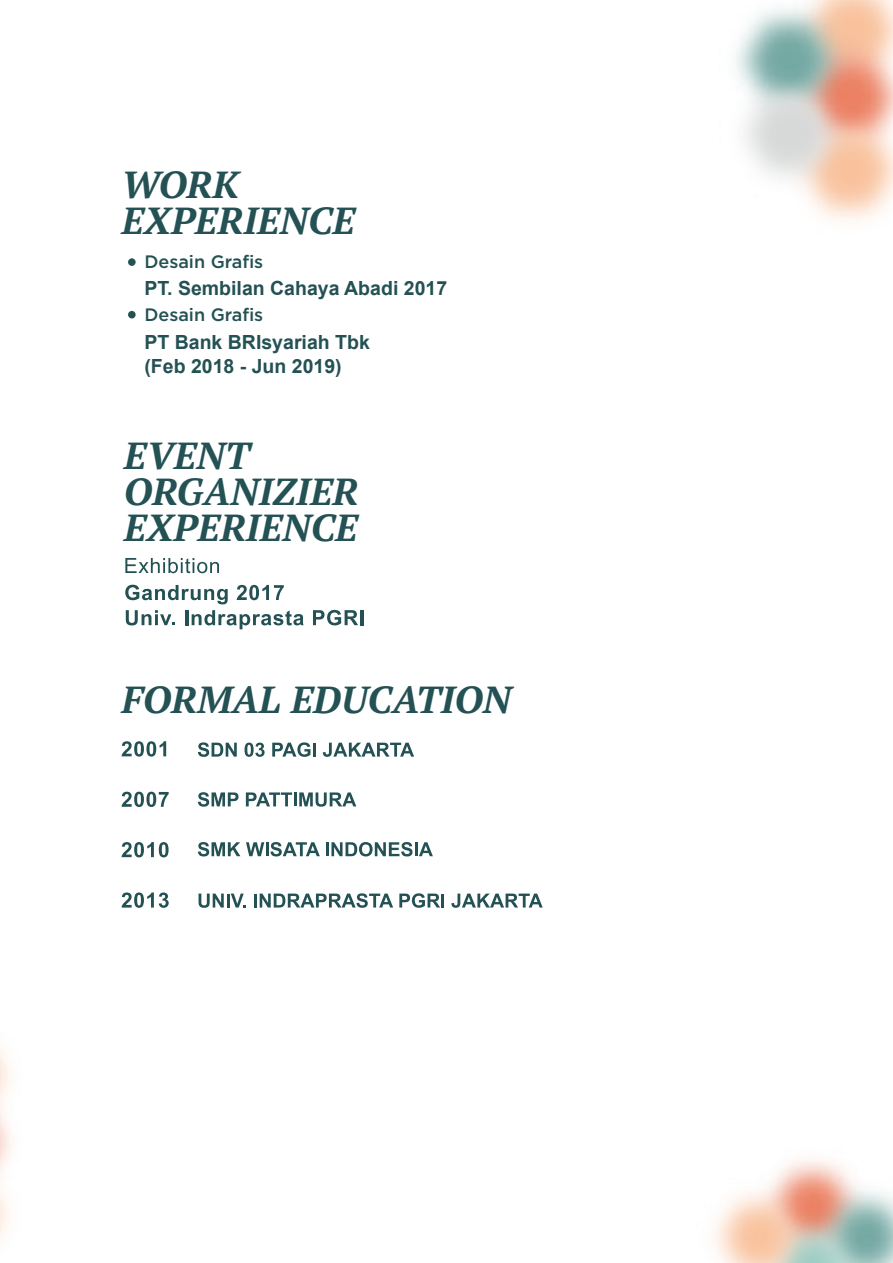
<style>
.page{position:relative;width:893px;height:1263px;background:#fff}
.page>*{position:absolute;margin:0;border:0;box-sizing:border-box;transform-origin:0 0}
.t1{font:italic 700 37.5px/36px "PT Serif";color:#245154}
.t2{font:700 19.5px/23.4px "Arial";color:#245154}
.t3{font:500 18px "Gotham";color:#245154}
</style>
<div class="page">
<svg style="left:122px;top:741px;width:44px;height:16px"></svg>
<svg style="left:122px;top:792px;width:47px;height:15px"></svg>
<svg style="left:122px;top:842px;width:47px;height:15px"></svg>
<svg style="left:122px;top:892px;width:47px;height:16px"></svg>
<svg style="left:125px;top:585px;width:103px;height:19px"></svg>
<svg style="left:237px;top:585px;width:47px;height:15px"></svg>
<svg style="left:126px;top:610px;width:49px;height:15px"></svg>
<hr style="left:185px;top:610px;width:3px;height:15px;background:#245154">
<svg style="left:192px;top:610px;width:112px;height:19px"></svg>
<svg style="left:313px;top:610px;width:45px;height:15px"></svg>
<hr style="left:360px;top:610px;width:3px;height:15px;background:#245154">
<svg style="left:125px;top:558px;width:94px;height:15px"></svg>
<svg style="left:198px;top:742px;width:39px;height:15px"></svg>
<svg style="left:245px;top:743px;width:20px;height:14px"></svg>
<svg style="left:272px;top:742px;width:38px;height:15px"></svg>
<hr style="left:313px;top:743px;width:3px;height:14px;background:#245154">
<svg style="left:323px;top:743px;width:91px;height:14px"></svg>
<svg style="left:198px;top:792px;width:40px;height:15px"></svg>
<svg style="left:246px;top:792px;width:46px;height:14px"></svg>
<hr style="left:294px;top:792px;width:3px;height:14px;background:#245154">
<svg style="left:299px;top:792px;width:57px;height:15px"></svg>
<svg style="left:198px;top:842px;width:42px;height:14px"></svg>
<svg style="left:246px;top:842px;width:74px;height:14px"></svg>
<hr style="left:326px;top:842px;width:3px;height:14px;background:#245154">
<svg style="left:331px;top:842px;width:81px;height:14px"></svg>
<hr style="left:415px;top:842px;width:3px;height:14px;background:#245154">
<svg style="left:419px;top:842px;width:14px;height:14px"></svg>
<svg style="left:199px;top:893px;width:47px;height:15px"></svg>
<hr style="left:254px;top:893px;width:3px;height:14px;background:#245154">
<svg style="left:260px;top:893px;width:133px;height:15px"></svg>
<svg style="left:399px;top:893px;width:45px;height:15px"></svg>
<svg style="left:451px;top:893px;width:92px;height:15px"></svg>
<img style="left:736px;top:42px;width:150px;height:179px">
<img style="left:713px;top:1159px;width:136px;height:104px">
<div style="left:128px;top:258px;width:8px;height:8px;background:#245154;border-radius:50%"></div>
<div style="left:128px;top:311px;width:8px;height:7px;background:#245154;border-radius:50%"></div>
<h1 class="t1" style="left:121px;top:167px;width:235px">WORK<br>EXPERIENCE</h1>
<p class="t3" style="left:144px;top:250px;width:120px">Desain Grafis</p>
<p class="t3" style="left:144px;top:302px;width:120px">Desain Grafis</p>
<p class="t2" style="left:144px;top:277px;width:304px">PT. Sembilan Cahaya Abadi 2017</p>
<p class="t2" style="left:144px;top:331px;width:227px">PT Bank BRIsyariah Tbk (Feb 2018 - Jun 2019)</p>
<h1 class="t1" style="left:124px;top:437px;width:236px">EVENT<br>ORGANIZIER<br>EXPERIENCE</h1>
<h1 class="t1" style="left:122px;top:681px;width:391px">FORMAL EDUCATION</h1>
</div>
